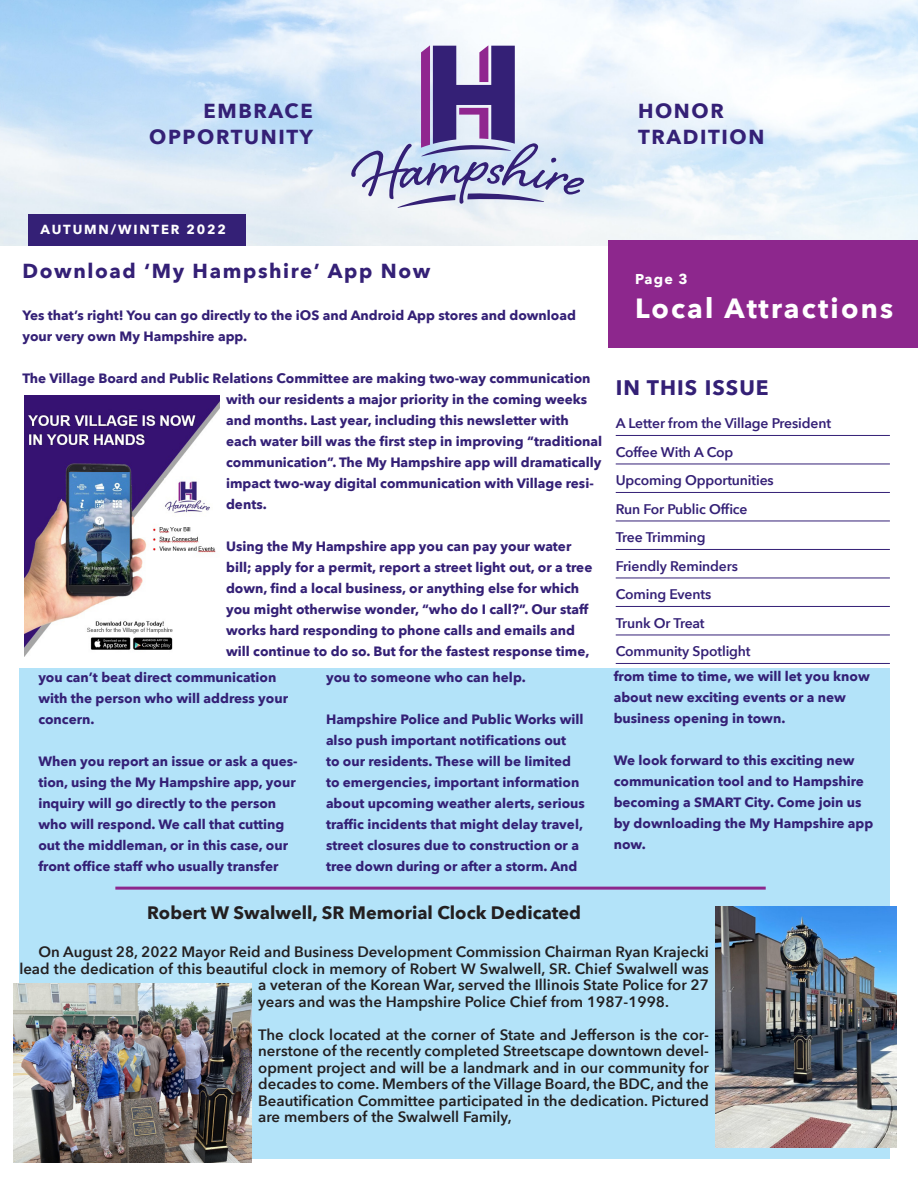
<style>
.page{position:relative;width:918px;height:1188px;background:#fff}
.page>*{position:absolute;margin:0;border:0;box-sizing:border-box;transform-origin:0 0}
.t1{font:700 27.75px "Avenir Next";letter-spacing:.08em;color:#fff}
.Small_Title{font:700 21px "Avenir Next";letter-spacing:.05em;color:#342076}
.t2{font:700 20.25px/26.2px "Avenir Next";letter-spacing:.08em;color:#342076}
.t3{font:700 18px "Avenir Next";color:#231f20}
.t4{font:600 15px/16.5px "Avenir Next";color:#231f20;text-align:justify}
.t5{font:700 14.25px "Avenir Next";color:#fff}
.Body{font:600 13.95px "Avenir Next";letter-spacing:-.01em;color:#342076}
.t6{font:700 13.5px/21px "Avenir Next";color:#342076}
.Section_Labels{font:700 13.2px "Avenir Next";letter-spacing:.14em;color:#fff}
</style>
<div class="page">
<hr style="left:616px;top:435px;width:274px;height:1px;background:#342076">
<hr style="left:616px;top:464px;width:274px;height:1px;background:#342076">
<hr style="left:616px;top:492px;width:274px;height:1px;background:#342076">
<hr style="left:616px;top:521px;width:274px;height:1px;background:#342076">
<hr style="left:616px;top:549px;width:274px;height:1px;background:#342076">
<hr style="left:616px;top:578px;width:274px;height:1px;background:#342076">
<hr style="left:616px;top:606px;width:274px;height:1px;background:#342076">
<hr style="left:616px;top:635px;width:274px;height:1px;background:#342076">
<hr style="left:616px;top:663px;width:274px;height:1px;background:#342076">
<img style="left:0;top:0;width:918px;height:246px">
<div style="left:19px;top:669px;width:871px;height:490px;background:#b3e3f9"></div>
<svg style="left:351px;top:45px;width:233px;height:163px;background:#b5b6d6"></svg>
<div style="left:28px;top:214px;width:217px;height:32px;background:#342076"></div>
<div style="left:608px;top:240px;width:310px;height:108px;background:#8d278d"></div>
<img style="left:24px;top:396px;width:195px;height:260px">
<hr style="left:115px;top:887px;width:651px;height:3px;background:#8d278d">
<img style="left:716px;top:906px;width:181px;height:241px">
<img style="left:14px;top:984px;width:237px;height:178px">
<p class="t2" style="left:149px;top:98px;width:165px;text-align:right">EMBRACE<br>OPPORTUNITY</p>
<p class="t2" style="left:638px;top:98px;width:128px">HONOR<br>TRADITION</p>
<p class="Section_Labels" style="left:41px;top:218px;width:187px">AUTUMN/WINTER 2022</p>
<p class="t2" style="left:22px;top:258px;width:410px">Download ‘My Hampshire’ App Now</p>
<p class="t6" style="left:22px;top:305px;width:555px">Yes that’s right! You can go directly to the iOS and Android App stores and download your very own My Hampshire app.</p>
<p class="t6" style="left:226px;top:368px;width:378px;text-indent:-204px">The Village Board and Public Relations Committee are making two-way communication with our residents a major priority in the coming weeks and months. Last year, including this newsletter with each water bill was the first step in improving “traditional communication”. The My Hampshire app will dramatically impact two-way digital communication with Village resi&shy;dents.</p>
<p class="t6" style="left:226px;top:536px;width:368px">Using the My Hampshire app you can pay your water bill; apply for a permit, report a street light out, or a tree down, find a local business, or anything else for which you might otherwise wonder, “who do I call?”. Our staff works hard responding to phone calls and emails and will continue to do so. But for the fastest response time,</p>
<p class="t6" style="left:38px;top:667px;width:251px">you can’t beat direct communication with the person who will address your concern.</p>
<p class="t6" style="left:38px;top:751px;width:261px">When you report an issue or ask a ques&shy;tion, using the My Hampshire app, your inquiry will go directly to the person who will respond. We call that cutting out the middleman, or in this case, our front office staff who usually transfer</p>
<p class="t6" style="left:326px;top:667px;width:201px">you to someone who can help.</p>
<p class="t6" style="left:326px;top:709px;width:260px">Hampshire Police and Public Works will also push important notifications out<br>to our residents. These will be limited to emergencies, important information about upcoming weather alerts, serious traffic incidents that might delay travel, street closures due to construction or a tree down during or after a storm. And</p>
<p class="t5" style="left:635px;top:267px;width:54px">Page 3</p>
<p class="t1" style="left:635px;top:284px;width:260px">Local Attractions</p>
<p class="Small_Title" style="left:616px;top:369px;width:154px">IN THIS ISSUE</p>
<p class="Body" style="left:616px;top:412px;width:217px">A Letter from the Village President</p>
<p class="Body" style="left:616px;top:440px;width:119px">Coffee With A Cop</p>
<p class="Body" style="left:616px;top:469px;width:160px">Upcoming Opportunities</p>
<p class="Body" style="left:616px;top:497px;width:133px">Run For Public Office</p>
<p class="Body" style="left:616px;top:526px;width:91px">Tree Trimming</p>
<p class="Body" style="left:616px;top:554px;width:124px">Friendly Reminders</p>
<p class="Body" style="left:616px;top:583px;width:97px">Coming Events</p>
<p class="Body" style="left:616px;top:611px;width:91px">Trunk Or Treat</p>
<p class="Body" style="left:616px;top:640px;width:137px">Community Spotlight</p>
<p class="t6" style="left:614px;top:666px;width:258px">from time to time, we will let you know about new exciting events or a new business opening in town.</p>
<p class="t6" style="left:614px;top:750px;width:261px">We look forward to this exciting new communication tool and to Hampshire becoming a SMART City. Come join us by downloading the My Hampshire app now.</p>
<h3 class="t3" style="left:147px;top:897px;width:435px">Robert W Swalwell, SR Memorial Clock Dedicated</h3>
<p class="t4" style="left:38px;top:943px;width:672px">On August 28, 2022 Mayor Reid and Business Development Commission Chairman Ryan Krajecki</p>
<p class="t4" style="left:19px;top:960px;width:691px">lead the dedication of this beautiful clock in memory of Robert W Swalwell, SR. Chief Swalwell was</p>
<p class="t4" style="left:258px;top:976px;width:452px">a veteran of the Korean War, served the Illinois State Police for 27</p>
<p class="t4" style="left:258px;top:993px;width:412px">years and was the Hampshire Police Chief from 1987-1998.</p>
<p class="t4" style="left:258px;top:1026px;width:452px">The clock located at the corner of State and Jefferson is the cor&shy;nerstone of the recently completed Streetscape downtown devel&shy;opment project and will be a landmark and in our community for decades to come. Members of the Village Board, the BDC, and the Beautification Committee participated in the dedication. Pictured are members of the Swalwell Family,</p>
</div>
